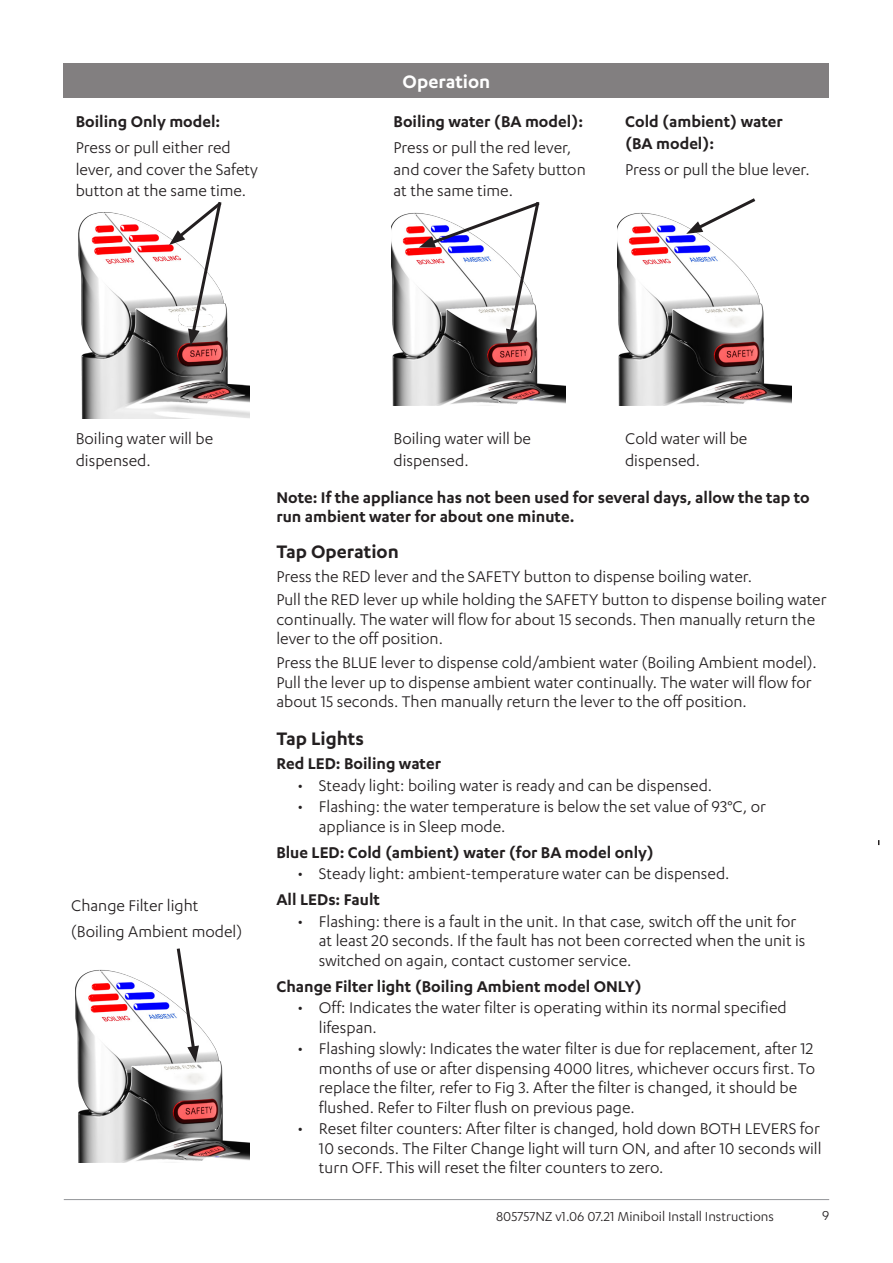
<style>
.page{position:relative;width:893px;height:1263px;background:#fff}
.page>*{position:absolute;margin:0;border:0;box-sizing:border-box;transform-origin:0 0}
.t1{font:600 21px "Karbon";color:#231f20}
.t2{font:600 21px "Karbon";color:#fff}
.t3{font:18px/19.5px "Karbon";color:#231f20}
.t4{font:600 18px/19.5px "Karbon";color:#231f20}
.t5{font:15px "Karbon";color:#231f20}
</style>
<div class="page">
<hr style="left:64px;top:1199px;width:765px;height:1px;background:#939598">
<div style="left:64px;top:64px;width:765px;height:34px;background:#827f80"></div>
<img style="left:78px;top:212px;width:171px;height:206px">
<img style="left:392px;top:212px;width:173px;height:193px">
<img style="left:76px;top:969px;width:173px;height:193px">
<img style="left:618px;top:212px;width:173px;height:193px">
<svg style="left:175px;top:948px;width:24px;height:114px"></svg>
<svg style="left:419px;top:202px;width:124px;height:143px"></svg>
<svg style="left:169px;top:202px;width:56px;height:143px"></svg>
<svg style="left:686px;top:198px;width:73px;height:36px"></svg>
<p class="t4" style="left:76px;top:111px;width:146px">Boiling Only model:</p>
<p class="t3" style="left:76px;top:136px;width:184px;line-height:21.6px">Press or pull either red lever, and cover the Safety button at the same time.</p>
<p class="t2" style="left:403px;top:70px;width:89px">Operation</p>
<p class="t4" style="left:394px;top:111px;width:191px">Boiling water (BA model):</p>
<p class="t3" style="left:394px;top:136px;width:194px;line-height:21.6px">Press or pull the red lever, and cover the Safety button at the same time.</p>
<p class="t4" style="left:625px;top:110px;width:159px;line-height:21.6px">Cold (ambient) water (BA model):</p>
<p class="t3" style="left:625px;top:159px;width:186px">Press or pull the blue lever.</p>
<p class="t3" style="left:76px;top:428px;width:139px;line-height:21.6px">Boiling water will be dispensed.</p>
<p class="t3" style="left:71px;top:892px;width:172px;line-height:25.8px">Change Filter light (Boiling Ambient model)</p>
<p class="t3" style="left:394px;top:428px;width:139px;line-height:21.6px">Boiling water will be dispensed.</p>
<p class="t3" style="left:625px;top:428px;width:124px;line-height:21.6px">Cold water will be dispensed.</p>
<p class="t4" style="left:276px;top:487px;width:535px">Note: If the appliance has not been used for several days, allow the tap to run ambient water for about one minute.</p>
<p class="t1" style="left:276px;top:540px;width:124px">Tap Operation</p>
<p class="t3" style="left:276px;top:564px;width:552px;line-height:23.7px">Press the RED lever and the SAFETY button to dispense boiling water.<br>Pull the RED lever up while holding the SAFETY button to dispense boiling water</p>
<p class="t3" style="left:276px;top:609px;width:540px">continually. The water will flow for about 15 seconds. Then manually return the lever to the off position.</p>
<p class="t3" style="left:276px;top:652px;width:542px">Press the BLUE lever to dispense cold/ambient water (Boiling Ambient model).<br>Pull the lever up to dispense ambient water continually. The water will flow for about 15 seconds. Then manually return the lever to the off position.</p>
<p class="t1" style="left:276px;top:727px;width:89px">Tap Lights</p>
<p class="t4" style="left:276px;top:753px;width:166px">Red LED: Boiling water</p>
<p class="t3" style="left:298px;top:775px;width:416px">• Steady light: boiling water is ready and can be dispensed.</p>
<p class="t3" style="left:319px;top:796px;width:449px;text-indent:-21px">• Flashing: the water temperature is below the set value of 93°C, or appliance is in Sleep mode.</p>
<p class="t4" style="left:276px;top:842px;width:379px">Blue LED: Cold (ambient) water (for BA model only)</p>
<p class="t3" style="left:298px;top:863px;width:433px">• Steady light: ambient-temperature water can be dispensed.</p>
<p class="t4" style="left:276px;top:889px;width:105px">All LEDs: Fault</p>
<p class="t3" style="left:319px;top:911px;width:488px;text-indent:-21px">• Flashing: there is a fault in the unit. In that case, switch off the unit for at least 20 seconds. If the fault has not been corrected when the unit is switched on again, contact customer service.</p>
<p class="t4" style="left:276px;top:976px;width:367px">Change Filter light (Boiling Ambient model ONLY)</p>
<p class="t3" style="left:319px;top:997px;width:469px;text-indent:-21px">• Off: Indicates the water filter is operating within its normal specified lifespan.</p>
<p class="t3" style="left:319px;top:1038px;width:498px;text-indent:-21px">• Flashing slowly: Indicates the water filter is due for replacement, after 12 months of use or after dispensing 4000 litres, whichever occurs first. To replace the filter, refer to Fig 3. After the filter is changed, it should be flushed. Refer to Filter flush on previous page.</p>
<p class="t3" style="left:319px;top:1119px;width:504px;text-align:justify;text-indent:-21px">• Reset filter counters: After filter is changed, hold down BOTH LEVERS for 10 seconds. The Filter Change light will turn ON, and after 10 seconds will turn OFF. This will reset the filter counters to zero.</p>
<p class="t5" style="left:496px;top:1208px;width:279px">805757NZ v1.06 07.21 Miniboil Install Instructions</p>
<p class="t5" style="left:822px;top:1207px;width:9px">9</p>
</div>
